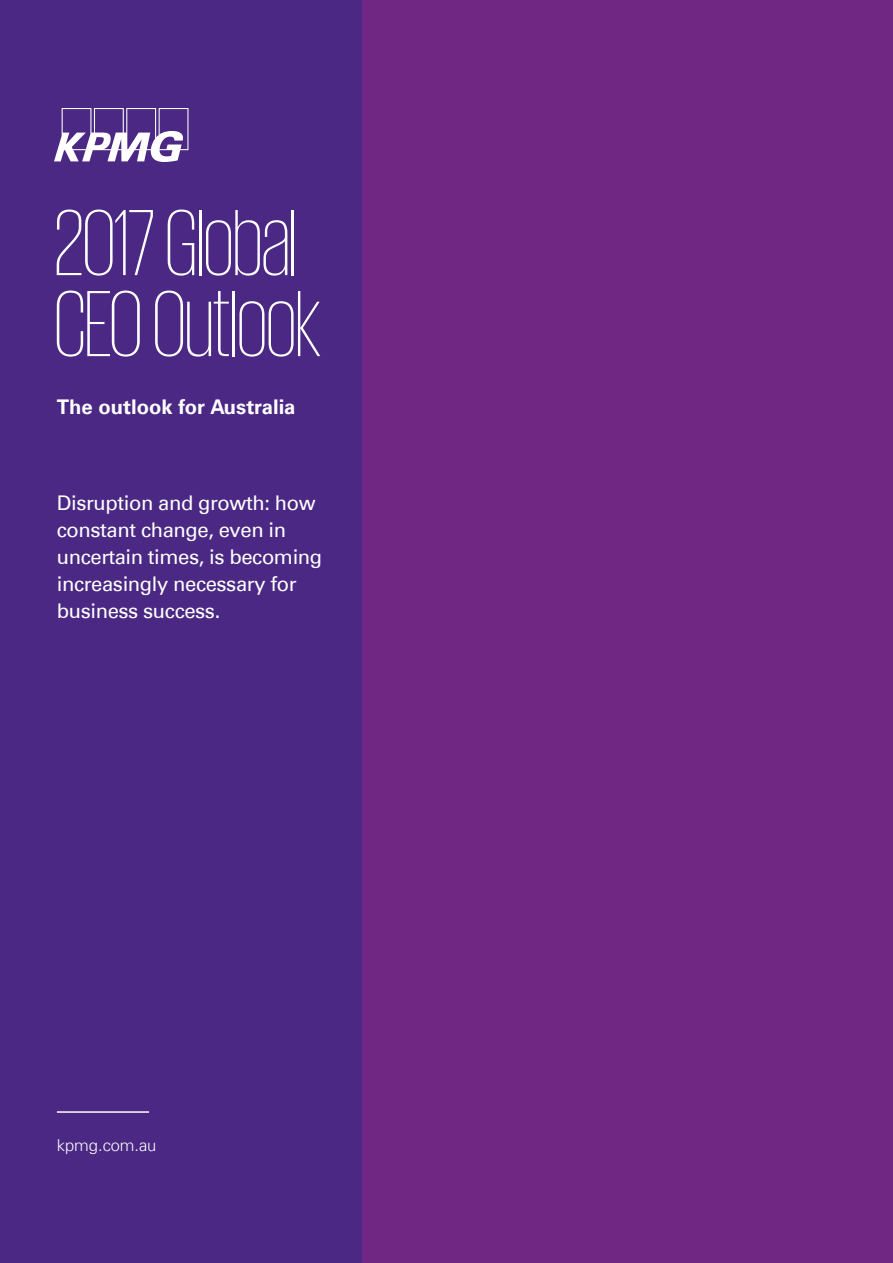
<style>
.page{position:relative;width:893px;height:1263px;background:#fff}
.page>*{position:absolute;margin:0;border:0;box-sizing:border-box;transform-origin:0 0}
.t1{font:200 96px/81px "KPMG";letter-spacing:-.015em;color:#fff}
.t2{font:20.25px/27px "Universfor KPMG";letter-spacing:-.02em;color:#fff}
.t3{font:700 20.25px "Universfor KPMG";color:#fff}
.t4{font:300 16.5px "Universfor KPMG";letter-spacing:-.005em;color:#fff}
</style>
<div class="page">
<div style="left:1px;top:0;width:892px;height:1263px;background:#702784"></div>
<div style="left:0;top:0;width:361px;height:1263px;background:#4b2884"></div>
<svg style="left:54px;top:108px;width:134px;height:54px"></svg>
<hr style="left:57px;top:1111px;width:92px;height:2px;background:#fff">
<h1 class="t1" style="left:54px;top:200px;width:268px">2017 Global<br>CEO Outlook</h1>
<p class="t3" style="left:57px;top:395px;width:240px">The outlook for Australia</p>
<p class="t2" style="left:57px;top:489px;width:267px">Disruption and growth: how constant change, even in uncertain times, is becoming increasingly necessary for business success.</p>
<p class="t4" style="left:57px;top:1135px;width:101px">kpmg.com.au</p>
</div>
